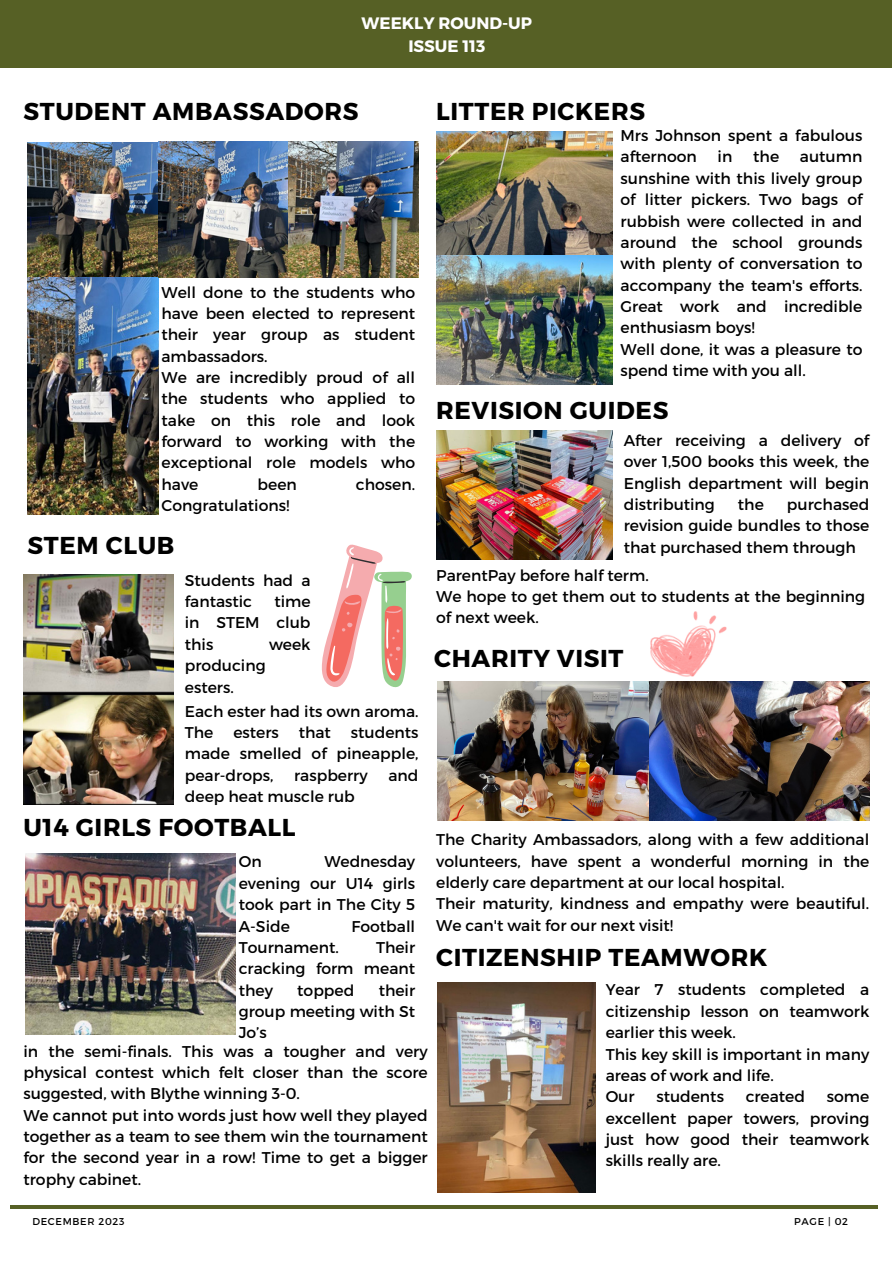
<style>
.page{position:relative;width:893px;height:1264px;background:#fff}
.page>*{position:absolute;margin:0;border:0;box-sizing:border-box;transform-origin:0 0}
.t1{font:700 24.45px "Montserrat";letter-spacing:.025em;color:#000}
.t2{font:700 16.5px/22.5px "Montserrat";color:#fff;text-align:center}
.t3{font:15.6px/21.3px "Montserrat";color:#000;text-align:justify}
.t4{font:9.9px "Montserrat";letter-spacing:.07em;color:#000}
</style>
<div class="page">
<div style="left:0;top:0;width:891px;height:67px;background:#566025"></div>
<hr style="left:10px;top:1205px;width:867px;height:3px;background:#566025">
<img style="left:436px;top:131px;width:176px;height:254px">
<img style="left:23px;top:575px;width:150px;height:229px">
<img style="left:28px;top:142px;width:130px;height:373px">
<img style="left:158px;top:141px;width:261px;height:137px">
<svg style="left:322px;top:544px;width:90px;height:144px"></svg>
<img style="left:436px;top:430px;width:176px;height:130px">
<img style="left:438px;top:681px;width:431px;height:139px">
<img style="left:650px;top:611px;width:76px;height:65px">
<img style="left:25px;top:853px;width:211px;height:181px">
<img style="left:438px;top:982px;width:157px;height:210px">
<p class="t2" style="left:361px;top:11px;width:172px">WEEKLY ROUND-UP<br>ISSUE 113</p>
<p class="t1" style="left:23px;top:96px;width:337px">STUDENT AMBASSADORS</p>
<p class="t1" style="left:436px;top:96px;width:210px">LITTER PICKERS</p>
<p class="t3" style="left:161px;top:280px;width:255px">Well done to the students who have been elected to represent their year group as student ambassadors.</p>
<p class="t3" style="left:161px;top:366px;width:255px">We are incredibly proud of all the students who applied to take on this role and look forward to working with the exceptional role models who have</p>
<p class="t3" style="left:257px;top:473px;width:41px">been</p>
<p class="t3" style="left:356px;top:473px;width:61px">chosen.</p>
<p class="t3" style="left:161px;top:494px;width:129px">Congratulations!</p>
<p class="t1" style="left:28px;top:529px;width:148px">STEM CLUB</p>
<p class="t3" style="left:185px;top:568px;width:127px">Students had a fantastic</p>
<p class="t3" style="left:185px;top:590px;width:127px;text-indent:89px">time in STEM club this</p>
<p class="t3" style="left:269px;top:632px;width:43px">week</p>
<p class="t3" style="left:185px;top:654px;width:82px">producing esters.</p>
<p class="t3" style="left:185px;top:699px;width:235px">Each ester had its own aroma.<br>The</p>
<p class="t3" style="left:185px;top:721px;width:235px;text-indent:166px">students made smelled of pineapple, pear-drops,</p>
<p class="t3" style="left:233px;top:721px;width:47px">esters</p>
<p class="t3" style="left:299px;top:721px;width:34px">that</p>
<p class="t3" style="left:294px;top:763px;width:75px">raspberry</p>
<p class="t3" style="left:388px;top:763px;width:32px">and</p>
<p class="t3" style="left:185px;top:785px;width:171px">deep heat muscle rub</p>
<p class="t1" style="left:23px;top:811px;width:273px">U14 GIRLS FOOTBALL</p>
<p class="t3" style="left:239px;top:850px;width:24px">On</p>
<p class="t3" style="left:239px;top:850px;width:178px;text-indent:86px">Wednesday evening our U14 girls took part in The City 5<br>A-Side</p>
<p class="t3" style="left:351px;top:914px;width:65px">Football</p>
<p class="t3" style="left:620px;top:124px;width:243px">Mrs Johnson spent a fabulous afternoon</p>
<p class="t3" style="left:717px;top:145px;width:16px">in</p>
<p class="t3" style="left:753px;top:145px;width:27px">the</p>
<p class="t3" style="left:620px;top:145px;width:243px;text-indent:179px">autumn sunshine with this lively group of litter pickers. Two bags of rubbish were collected in and around the school grounds with plenty of conversation to accompany the team's efforts.<br>Great work and incredible enthusiasm boys!</p>
<p class="t3" style="left:620px;top:338px;width:243px">Well done, it was a pleasure to spend time with you all.</p>
<p class="t1" style="left:436px;top:395px;width:234px">REVISION GUIDES</p>
<p class="t3" style="left:623px;top:429px;width:247px">After receiving a delivery of over 1,500 books this week, the English department will begin distributing</p>
<p class="t3" style="left:623px;top:493px;width:247px;text-indent:163px">purchased revision guide bundles to those that purchased them through</p>
<p class="t3" style="left:737px;top:493px;width:27px">the</p>
<p class="t3" style="left:436px;top:563px;width:214px">ParentPay before half term.</p>
<p class="t3" style="left:436px;top:585px;width:430px">We hope to get them out to students at the beginning of next week.</p>
<p class="t1" style="left:434px;top:642px;width:191px">CHARITY VISIT</p>
<p class="t3" style="left:436px;top:828px;width:434px">The Charity Ambassadors, along with a few additional volunteers, have spent a wonderful morning in the elderly care department at our local hospital.</p>
<p class="t3" style="left:436px;top:892px;width:434px">Their maturity, kindness and empathy were beautiful.<br>We can't wait for our next visit!</p>
<p class="t3" style="left:239px;top:935px;width:178px;text-indent:137px">Their cracking form meant they</p>
<p class="t3" style="left:239px;top:935px;width:101px">Tournament.</p>
<p class="t3" style="left:239px;top:978px;width:178px;text-indent:140px">their group meeting with St Jo’s</p>
<p class="t3" style="left:23px;top:1039px;width:405px">in the semi-finals. This was a tougher and very physical contest which felt closer than the score suggested, with Blythe winning 3-0.</p>
<p class="t3" style="left:23px;top:1103px;width:405px">We cannot put into words just how well they played together as a team to see them win the tournament for the second year in a row! Time to get a bigger trophy cabinet.</p>
<p class="t3" style="left:297px;top:978px;width:59px">topped</p>
<p class="t1" style="left:436px;top:941px;width:333px">CITIZENSHIP TEAMWORK</p>
<p class="t3" style="left:605px;top:978px;width:265px">Year 7 students completed a citizenship lesson on teamwork earlier this week.</p>
<p class="t3" style="left:605px;top:1042px;width:265px">This key skill is important in many areas of work and life.</p>
<p class="t3" style="left:605px;top:1085px;width:30px">Our</p>
<p class="t3" style="left:656px;top:1085px;width:69px">students</p>
<p class="t3" style="left:745px;top:1085px;width:61px">created</p>
<p class="t3" style="left:605px;top:1085px;width:265px;text-indent:221px">some excellent paper towers, proving just how good their teamwork skills really are.</p>
<p class="t4" style="left:32px;top:1214px;width:94px">DECEMBER 2023</p>
<p class="t4" style="left:794px;top:1214px;width:55px">PAGE | 02</p>
</div>
